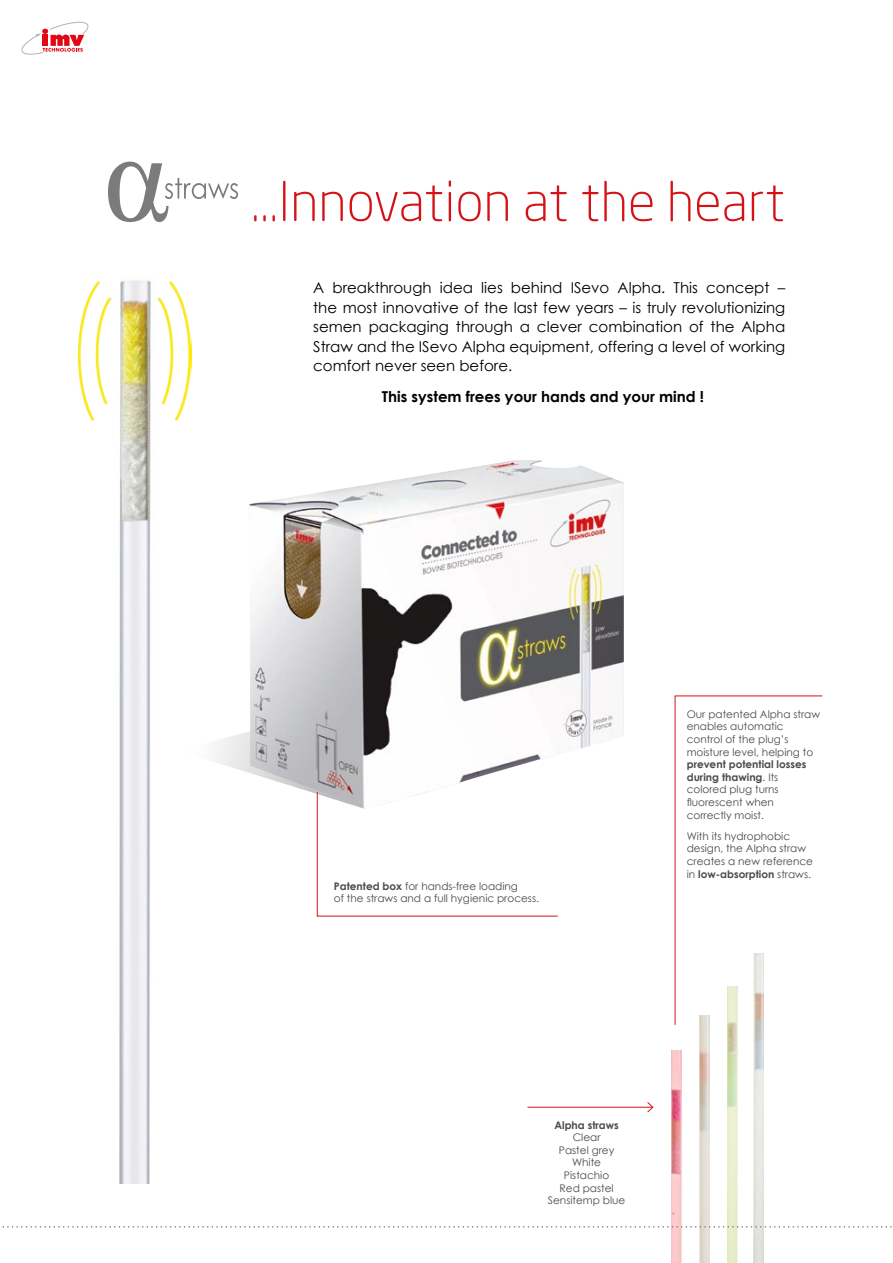
<style>
.page{position:relative;width:893px;height:1263px;background:#fff}
.page>*{position:absolute;margin:0;border:0;box-sizing:border-box;transform-origin:0 0}
.t1{font:300 54px "Neo Sans Pro";color:#d51317}
.t2{font:15px/19.5px "Century Gothic";color:#000;text-align:justify}
.t3{font:700 15px "Century Gothic";color:#000}
.t4{font:10.5px/12.6px "Century Gothic";color:#4a4a49}
.s1{font-weight:700}
</style>
<div class="page">
<hr style="left:527px;top:1107px;width:126px;height:1px;background:#d51317">
<svg style="left:646px;top:1102px;width:8px;height:11px"></svg>
<svg style="left:108px;top:162px;width:130px;height:60px"></svg>
<img style="left:249px;top:460px;width:375px;height:289px">
<svg style="left:674px;top:695px;width:149px;height:330px"></svg>
<img style="left:671px;top:1050px;width:10px;height:213px">
<img style="left:700px;top:1015px;width:10px;height:248px">
<img style="left:728px;top:987px;width:10px;height:276px">
<img style="left:754px;top:954px;width:10px;height:309px">
<svg style="left:214px;top:726px;width:345px;height:191px"></svg>
<img style="left:77px;top:280px;width:115px;height:903px">
<svg style="left:2px;top:1226px;width:890px;height:1px"></svg>
<svg style="left:21px;top:22px;width:67px;height:33px"></svg>
<p class="t1" style="left:251px;top:168px;width:536px">…Innovation at the heart</p>
<p class="t2" style="left:313px;top:278px;width:473px">A breakthrough idea lies behind ISevo Alpha. This concept – the most innovative of the last few years – is truly revolutionizing semen packaging through a clever combination of the Alpha Straw and the ISevo Alpha equipment, offering a level of working comfort never seen before.</p>
<p class="t3" style="left:382px;top:385px;width:324px">This system frees your hands and your mind !</p>
<p class="t4" style="left:334px;top:879px;width:207px"><span class="s1">Patented box</span> for hands-free loading<br>of the straws and a full hygienic process.</p>
<p class="t4" style="left:687px;top:708px;width:135px">Our patented Alpha straw enables automatic control of the plug’s moisture level, helping to <span class="s1">prevent potential losses during thawing</span>. Its colored plug turns fluorescent when correctly moist.</p>
<p class="t4" style="left:687px;top:829px;width:128px">With its hydrophobic design, the Alpha straw creates a new reference in <span class="s1">low-absorption</span> straws.</p>
<p class="t4" style="left:548px;top:1118px;width:79px;text-align:center"><span class="s1">Alpha straws<br></span>Clear<br>Pastel grey<br>White<br>Pistachio<br>Red pastel<br>Sensitemp blue</p>
</div>
